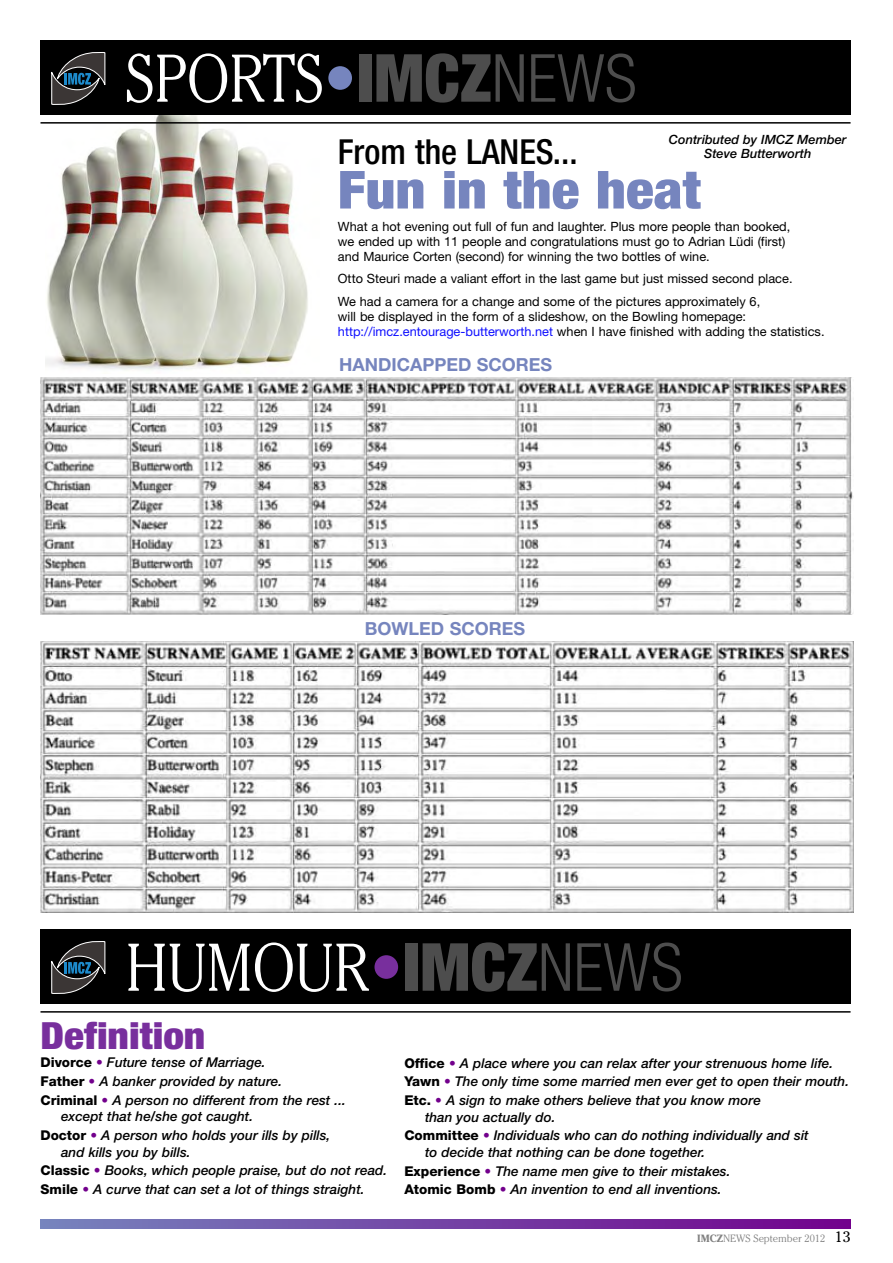
<style>
.page{position:relative;width:893px;height:1263px;background:#fff}
.page>*{position:absolute;margin:0;border:0;box-sizing:border-box;transform-origin:0 0}
.t1{font:300 66.9px "Cheltenham";color:#fff;scale:.87 1}
.t2{font:900 condensed 52.5px "Helvetica Neue";color:#7685be;scale:1.1 1}
.t3{font:900 condensed 37.5px "Helvetica Neue";color:#782f9d;scale:1.1 1}
.t4{font:500 condensed 34.5px "Helvetica Neue";color:#000}
.t5{font:700 18px "Helvetica Neue";color:#7685be}
.t6{font:italic 500 13.5px/18.8px "Helvetica Neue";color:#000}
.t7{font:12.75px/15px "Helvetica Neue";color:#000}
.t8{font:italic 500 12.75px/14.7px "Helvetica Neue";color:#000;text-align:center}
.t9{font:300 10.5px "Cheltenham";color:#808080}
.s1{font-family:"Helvetica Neue";font-weight:900;font-stretch:condensed;font-size:66.3px;color:#7685be}
.s2{font-family:"Helvetica Neue";font-weight:900;font-stretch:condensed;font-size:66.3px;color:#4d4d4d}
.s3{font-family:"Helvetica Neue";font-stretch:condensed;font-size:66.3px;color:#4d4d4d}
.s4{color:#0f0fff}
.s5{font-family:"Helvetica Neue";font-weight:900;font-stretch:condensed;font-size:66.3px;color:#782f9d}
.s6{font-weight:800;font-style:normal}
.s7{font-style:normal;color:#72008c}
.s8{font-weight:700}
.s9{font-weight:400;font-size:15px;color:#000}
</style>
<div class="page">
<img style="left:45px;top:115px;width:263px;height:256px">
<svg style="left:41px;top:1220px;width:810px;height:9px;background:#7342a4"></svg>
<div style="left:40px;top:929px;width:810px;height:75px;background:#000"></div>
<svg style="left:51px;top:941px;width:54px;height:53px"></svg>
<hr style="left:40px;top:1011px;width:810px;height:2px;background:#000">
<img style="left:40px;top:377px;width:813px;height:237px">
<img style="left:40px;top:641px;width:813px;height:272px">
<div style="left:40px;top:41px;width:810px;height:74px;background:#000"></div>
<svg style="left:51px;top:52px;width:54px;height:53px"></svg>
<hr style="left:40px;top:122px;width:810px;height:2px;background:#000">
<h1 class="t1" style="left:126px;top:52px;width:589px">SPORTS<span class="s1">•</span><span class="s2">IMCZ</span><span class="s3">NEWS</span></h1>
<p class="t8" style="left:669px;top:133px;width:179px">Contributed by IMCZ Member<br>Steve Butterworth</p>
<h3 class="t4" style="left:338px;top:139px;width:242px">From the LANES...</h3>
<h2 class="t2" style="left:338px;top:171px;width:332px">Fun in the heat</h2>
<p class="t7" style="left:338px;top:220px;width:454px">What a hot evening out full of fun and laughter. Plus more people than booked, we ended up with 11 people and congratulations must go to Adrian Lüdi (first) and Maurice Corten (second) for winning the two bottles of wine.</p>
<p class="t7" style="left:338px;top:268px;width:456px;line-height:22.5px">Otto Steuri made a valiant effort in the last game but just missed second place.<br>We had a camera for a change and some of the pictures approximately 6,</p>
<p class="t7" style="left:338px;top:310px;width:488px">will be displayed in the form of a slideshow, on the Bowling homepage: <span class="s4">http://imcz.entourage-butterworth.net</span> when I have finished with adding the statistics.</p>
<h3 class="t5" style="left:339px;top:358px;width:215px">HANDICAPPED SCORES</h3>
<h3 class="t5" style="left:365px;top:622px;width:162px">BOWLED SCORES</h3>
<h1 class="t1" style="left:126px;top:941px;width:642px">HUMOUR<span class="s5">•</span><span class="s2">IMCZ</span><span class="s3">NEWS</span></h1>
<h3 class="t3" style="left:40px;top:1022px;width:151px">Definition</h3>
<p class="t6" style="left:40px;top:1054px;width:307px"><span class="s6">Divorce</span> <span class="s7">•</span> Future tense of Marriage.<br><span class="s6">Father</span> <span class="s7">•</span> A banker provided by nature.<br><span class="s6">Criminal</span> <span class="s7">•</span> A person no different from the rest ...</p>
<p class="t6" style="left:40px;top:1108px;width:291px;text-indent:21px">except that he/she got caught.<br><span class="s6">Doctor</span> <span class="s7">•</span> A person who holds your ills by pills,</p>
<p class="t6" style="left:40px;top:1144px;width:348px;text-indent:21px">and kills you by bills.<br><span class="s6">Classic</span> <span class="s7">•</span> Books, which people praise, but do not read.<br><span class="s6">Smile</span> <span class="s7">•</span> A curve that can set a lot of things straight.</p>
<p class="t6" style="left:404px;top:1055px;width:446px"><span class="s6">Office</span> <span class="s7">•</span> A place where you can relax after your strenuous home life.<br><span class="s6">Yawn</span> <span class="s7">•</span> The only time some married men ever get to open their mouth.<br><span class="s6">Etc.</span> <span class="s7">•</span> A sign to make others believe that you know more</p>
<p class="t6" style="left:404px;top:1109px;width:406px;text-indent:21px">than you actually do.<br><span class="s6">Committee</span> <span class="s7">•</span> Individuals who can do nothing individually and sit</p>
<p class="t6" style="left:404px;top:1144px;width:328px;text-indent:21px">to decide that nothing can be done together.<br><span class="s6">Experience</span> <span class="s7">•</span> The name men give to their mistakes.<br><span class="s6">Atomic Bomb</span> <span class="s7">•</span> An invention to end all inventions.</p>
<p class="t9" style="left:697px;top:1234px;width:155px"><span class="s8">IMCZ</span>NEWS September 2012 <span class="s9">13</span></p>
</div>
